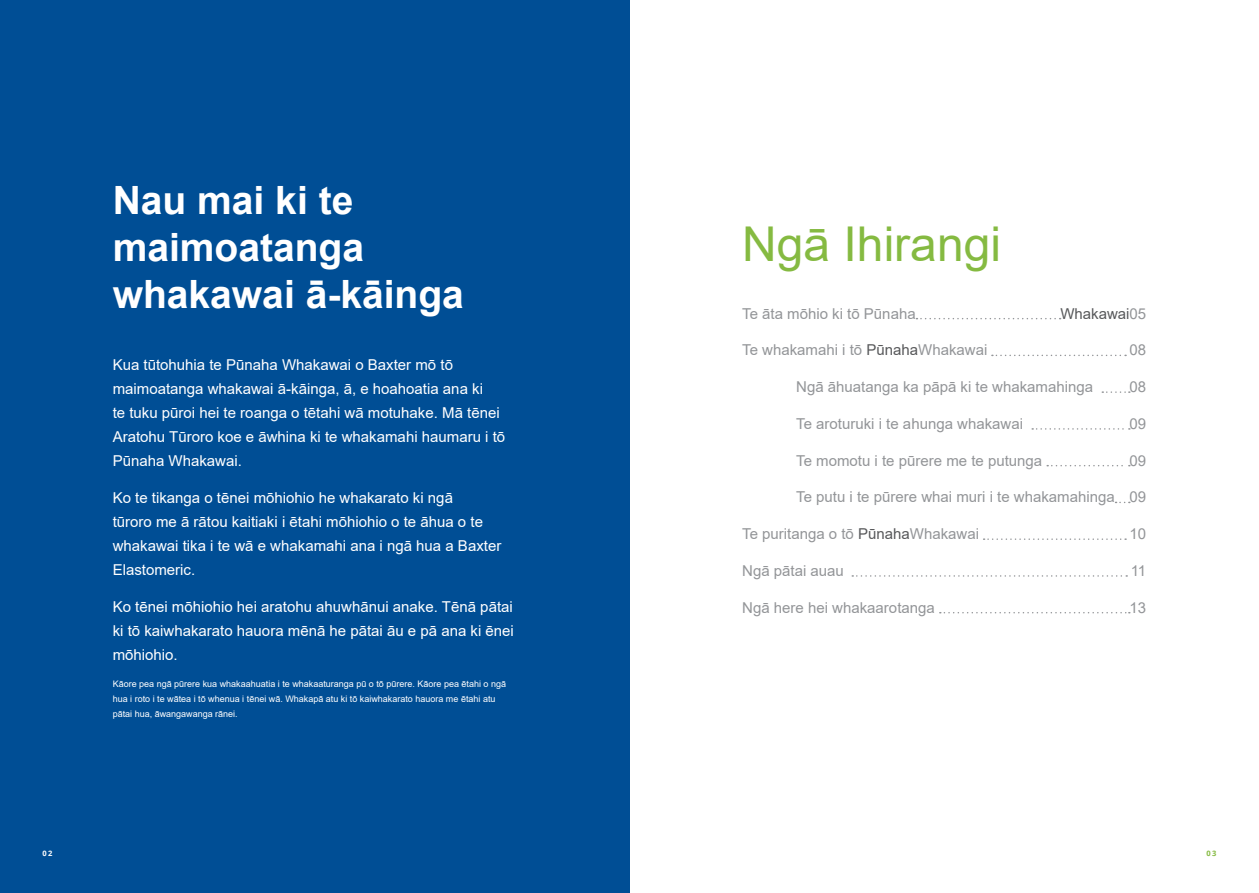
<style>
.page{position:relative;width:1259px;height:893px;background:#fff}
.page>*{position:absolute;margin:0;border:0;box-sizing:border-box;transform-origin:0 0}
.t1{font:48px "Arial";color:#85ba41}
.t2{font:700 39px/46.8px "Arial";color:#fff}
.t3{font:15px/24px "Arial";color:#fff}
.t4{font:15px "Arial";color:#939598}
.t5{font:15px "Arial";color:#58595b}
.t6{font:9px/15px "Arial";color:#fff}
.t7{font:700 7.5px "Open Sans";color:#fff}
.t8{font:700 7.5px "Open Sans";color:#85ba41}
.s1{color:#939598}
.s2{color:#58595b}
</style>
<div class="page">
<div style="left:0;top:0;width:629px;height:893px;background:#004e95"></div>
<svg style="left:916px;top:318px;width:144px;height:1px"></svg>
<svg style="left:992px;top:355px;width:134px;height:1px"></svg>
<svg style="left:1102px;top:391px;width:27px;height:2px"></svg>
<svg style="left:1032px;top:428px;width:97px;height:2px"></svg>
<svg style="left:1047px;top:465px;width:82px;height:1px"></svg>
<svg style="left:983px;top:538px;width:143px;height:2px"></svg>
<svg style="left:852px;top:575px;width:275px;height:2px"></svg>
<svg style="left:940px;top:612px;width:189px;height:1px"></svg>
<h2 class="t2" style="left:113px;top:177px;width:353px">Nau mai ki te maimoatanga whakawai ā-kāinga</h2>
<p class="t3" style="left:113px;top:353px;width:394px">Kua tūtohuhia te Pūnaha Whakawai o Baxter mō tō maimoatanga whakawai ā-kāinga, ā, e hoahoatia ana ki<br>te tuku pūroi hei te roanga o tētahi wā motuhake. Mā tēnei Aratohu Tūroro koe e āwhina ki te whakamahi haumaru i tō Pūnaha Whakawai.</p>
<p class="t3" style="left:113px;top:486px;width:390px">Ko te tikanga o tēnei mōhiohio he whakarato ki ngā<br>tūroro me ā rātou kaitiaki i ētahi mōhiohio o te āhua o te whakawai tika i te wā e whakamahi ana i ngā hua a Baxter Elastomeric.</p>
<p class="t3" style="left:113px;top:594px;width:403px;text-align:justify">Ko tēnei mōhiohio hei aratohu ahuwhānui anake. Tēnā pātai ki tō kaiwhakarato hauora mēnā he pātai āu e pā ana ki ēnei mōhiohio.</p>
<p class="t6" style="left:113px;top:677px;width:395px">Kāore pea ngā pūrere kua whakaahuatia i te whakaaturanga pū o tō pūrere. Kāore pea ētahi o ngā hua i roto i te wātea i tō whenua i tēnei wā. Whakapā atu ki tō kaiwhakarato hauora me ētahi atu pātai hua, āwangawanga rānei.</p>
<h1 class="t1" style="left:742px;top:211px;width:260px">Ngā Ihirangi</h1>
<p class="t4" style="left:742px;top:303px;width:175px">Te āta mōhio ki tō Pūnaha</p>
<p class="t5" style="left:1060px;top:303px;width:87px">Whakawai<span class="s1">05</span></p>
<p class="t4" style="left:742px;top:340px;width:247px">Te whakamahi i tō <span class="s2">Pūnaha</span>Whakawai</p>
<p class="t4" style="left:1129px;top:340px;width:18px">08</p>
<p class="t4" style="left:796px;top:377px;width:298px">Ngā āhuatanga ka pāpā ki te whakamahinga</p>
<p class="t4" style="left:1129px;top:377px;width:18px">08</p>
<p class="t4" style="left:796px;top:413px;width:228px">Te aroturuki i te ahunga whakawai</p>
<p class="t4" style="left:1129px;top:413px;width:18px">09</p>
<p class="t4" style="left:796px;top:450px;width:247px">Te momotu i te pūrere me te putunga</p>
<p class="t4" style="left:1129px;top:450px;width:18px">09</p>
<p class="t4" style="left:796px;top:487px;width:351px">Te putu i te pūrere whai muri i te whakamahinga 09</p>
<p class="t4" style="left:742px;top:524px;width:238px">Te puritanga o tō <span class="s2">Pūnaha</span>Whakawai</p>
<p class="t4" style="left:1129px;top:524px;width:18px">10</p>
<p class="t4" style="left:742px;top:560px;width:103px">Ngā pātai auau</p>
<p class="t4" style="left:1130px;top:560px;width:17px">11</p>
<p class="t4" style="left:742px;top:597px;width:194px">Ngā here hei whakaarotanga</p>
<p class="t4" style="left:1129px;top:597px;width:18px">13</p>
<p class="t7" style="left:43px;top:848px;width:12px">02</p>
<p class="t8" style="left:1206px;top:848px;width:12px">03</p>
</div>
